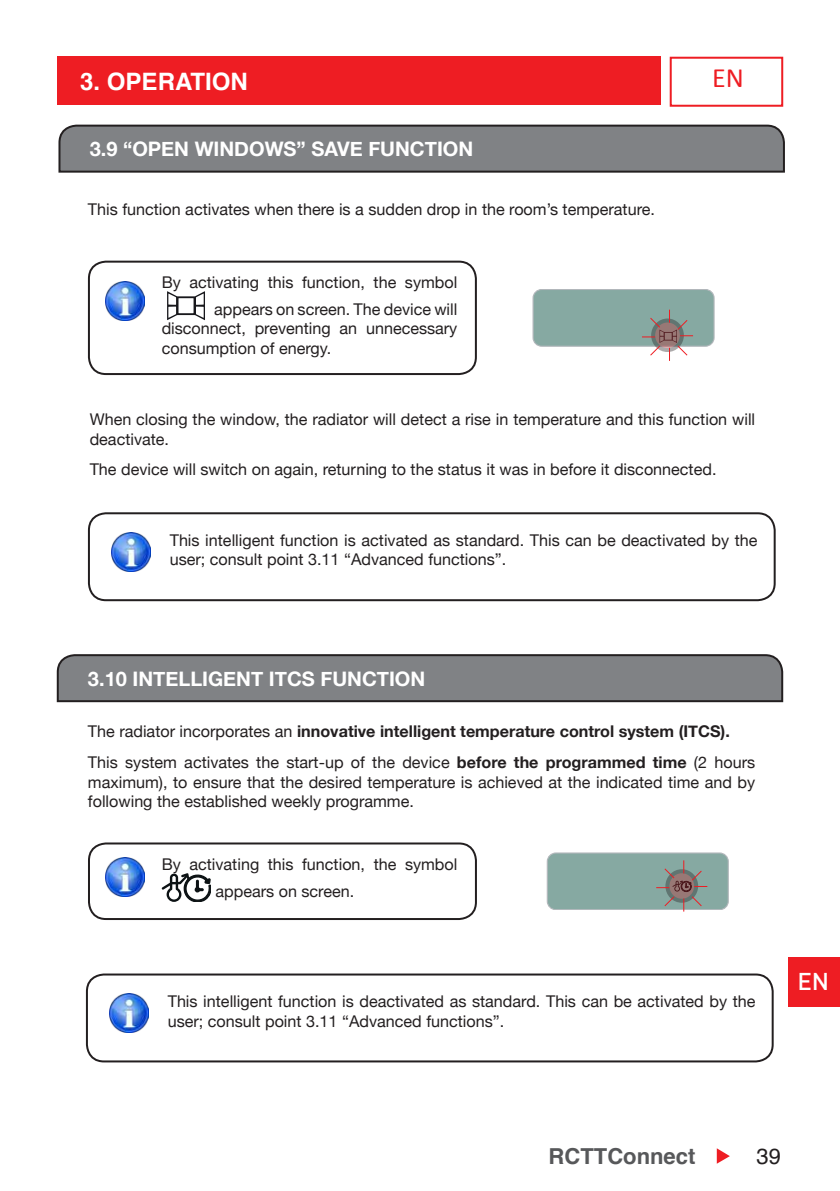
<style>
.page{position:relative;width:840px;height:1191px;background:#fff}
.page>*{position:absolute;margin:0;border:0;box-sizing:border-box;transform-origin:0 0}
.t1{font:28px "Calibri";color:#ee1d23}
.t2{font:700 24px "Helvetica";color:#fff}
.t3{font:500 24px "DIN Pro";color:#fff}
.t4{font:700 22px "Helvetica";color:#57585a}
.t5{font:22px "Helvetica";color:#231f20}
.t6{font:700 20px "Helvetica Neue";color:#fff}
.t7{font:16.2px/19.4px "Helvetica Neue";color:#231f20}
.t8{font:700 16.2px/30.8px "Helvetica Neue";color:#231f20}
.s1{font-weight:400}
</style>
<div class="page">
<svg style="left:716px;top:1148px;width:13px;height:15px"></svg>
<div style="left:669px;top:57px;width:113px;height:50px;border:2px solid #ee1d23"></div>
<div style="left:57px;top:57px;width:603px;height:48px;background:#ee1d23"></div>
<div style="left:787px;top:957px;width:52px;height:49px;background:#ee1d23"></div>
<div style="left:88px;top:842px;width:388px;height:78px;border:2px solid #231f20;border-radius:17px"></div>
<svg style="left:58px;top:124px;width:727px;height:49px;background:#7b7c7f"></svg>
<svg style="left:167px;top:291px;width:38px;height:29px"></svg>
<img style="left:105px;top:281px;width:40px;height:39px">
<div style="left:88px;top:261px;width:388px;height:114px;border:2px solid #231f20;border-radius:17px"></div>
<div style="left:532px;top:289px;width:181px;height:57px;background:#86a9a2;border-radius:9px"></div>
<div style="left:532px;top:289px;width:182px;height:57px;border:1px solid #b2b7bb;border-radius:9px"></div>
<svg style="left:641px;top:310px;width:51px;height:51px"></svg>
<svg style="left:56px;top:654px;width:727px;height:49px;background:#7b7c7f"></svg>
<svg style="left:162px;top:873px;width:49px;height:29px"></svg>
<img style="left:105px;top:857px;width:40px;height:39px">
<div style="left:547px;top:853px;width:180px;height:56px;background:#86a9a2;border-radius:9px"></div>
<div style="left:546px;top:853px;width:182px;height:56px;border:1px solid #b2b7bb;border-radius:9px"></div>
<svg style="left:656px;top:860px;width:51px;height:51px"></svg>
<div style="left:88px;top:512px;width:687px;height:89px;border:2px solid #231f20;border-radius:17px"></div>
<img style="left:111px;top:532px;width:39px;height:39px">
<div style="left:86px;top:973px;width:687px;height:89px;border:2px solid #231f20;border-radius:17px"></div>
<img style="left:109px;top:993px;width:39px;height:39px">
<h2 class="t2" style="left:80px;top:62px;width:169px">3. OPERATION</h2>
<p class="t6" style="left:90px;top:133px;width:385px">3.9 “OPEN WINDOWS” SAVE FUNCTION</p>
<p class="t7" style="left:88px;top:201px;width:568px">This function activates when there is a sudden drop in the room’s temperature.</p>
<p class="t7" style="left:162px;top:270px;width:297px;line-height:26.6px;text-align:right">By activating this function, the symbol appears on screen. The device will</p>
<p class="t7" style="left:162px;top:319px;width:297px">disconnect, preventing an unnecessary consumption of energy.</p>
<h1 class="t1" style="left:711px;top:61px;width:33px">EN</h1>
<p class="t7" style="left:90px;top:410px;width:666px">When closing the window, the radiator will detect a rise in temperature and this function will deactivate.</p>
<p class="t7" style="left:90px;top:461px;width:628px">The device will switch on again, returning to the status it was in before it disconnected.</p>
<p class="t7" style="left:170px;top:531px;width:589px">This intelligent function is activated as standard. This can be deactivated by the user; consult point 3.11 “Advanced functions”.</p>
<p class="t6" style="left:88px;top:663px;width:339px">3.10 INTELLIGENT ITCS FUNCTION</p>
<p class="t8" style="left:88px;top:716px;width:668px"><span class="s1">The radiator incorporates an</span> innovative intelligent temperature control system (ITCS).<br><span class="s1">This system activates the start-up of the device</span> before the programmed time <span class="s1">(2 hours</span></p>
<p class="t7" style="left:88px;top:773px;width:668px">maximum), to ensure that the desired temperature is achieved at the indicated time and by following the established weekly programme.</p>
<p class="t7" style="left:215px;top:851px;width:243px;line-height:26.6px;text-indent:-54px">By activating this function, the symbol appears on screen.</p>
<p class="t7" style="left:168px;top:992px;width:589px">This intelligent function is deactivated as standard. This can be activated by the user; consult point 3.11 “Advanced functions”.</p>
<h2 class="t3" style="left:797px;top:965px;width:33px">EN</h2>
<h3 class="t4" style="left:548px;top:1138px;width:148px">RCTTConnect</h3>
<h3 class="t5" style="left:756px;top:1139px;width:26px">39</h3>
</div>
